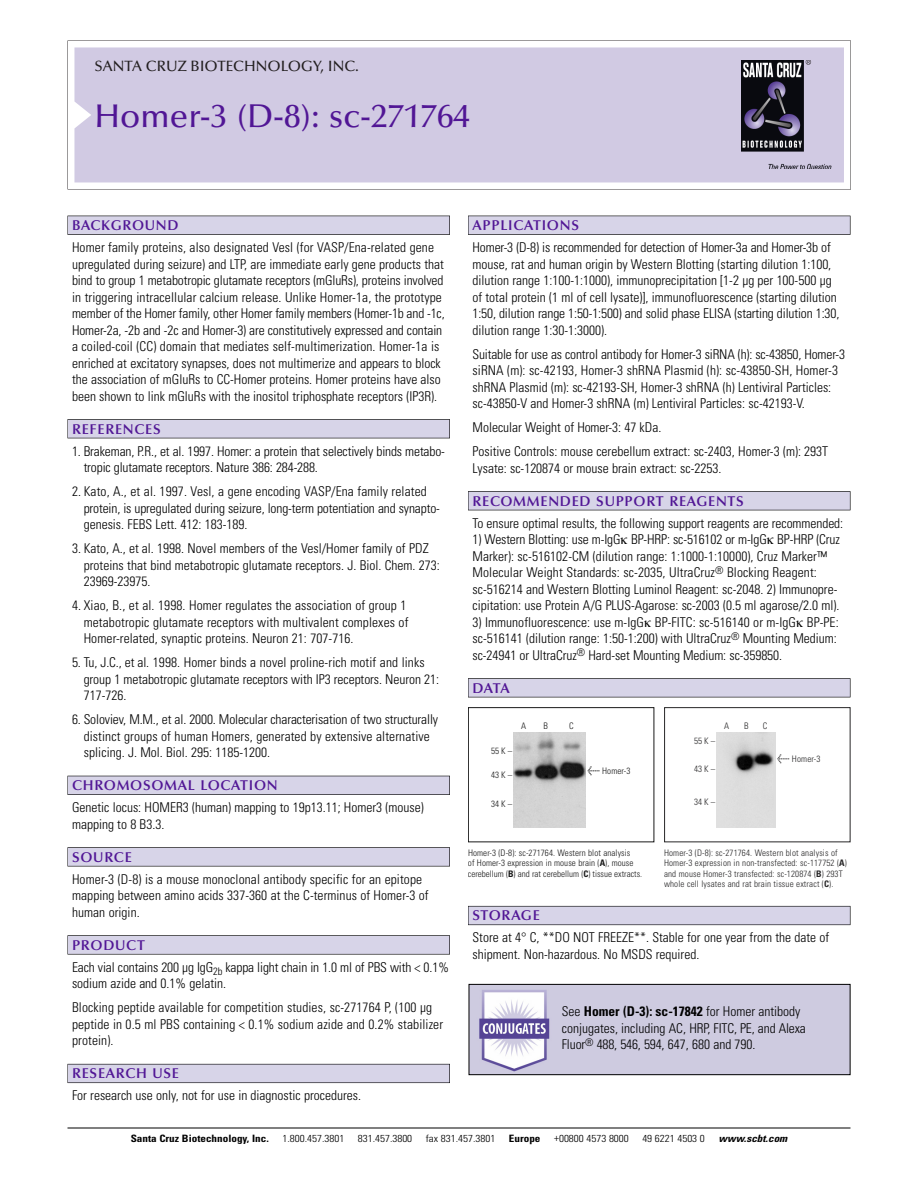
<style>
.page{position:relative;width:918px;height:1188px;background:#fff}
.page>*{position:absolute;margin:0;border:0;box-sizing:border-box;transform-origin:0 0}
.t1{font:500 33px "Optima";color:#511695}
.t2{font:500 15px "Optima";color:#231f20}
.t3{font:600 14.25px "Optima";letter-spacing:.05em;color:#511695}
.t4{font:300 condensed 13.5px/16.5px "Univers";color:#000}
.t5{font:300 condensed 10.2px "Univers";color:#000;scale:1.1 1}
.t6{font:700 condensed 10.2px "Univers";color:#000;scale:1.1 1}
.t7{font:italic 700 condensed 10.2px "Univers";color:#000;scale:1.1 1}
.t8{font:300 condensed 9px/10.5px "Univers";letter-spacing:.015em;color:#272627}
.t9{font:300 condensed 9px/10.5px "Univers";letter-spacing:.01em;color:#191919}
.s1{font-family:"Meta Plus";font-weight:400;font-stretch:normal;font-size:10.5px}
.s2{font-weight:700}
</style>
<div class="page">
<svg style="left:74px;top:41px;width:777px;height:148px"></svg>
<div style="left:74px;top:47px;width:770px;height:135px;background:#d1cae3"></div>
<img style="left:741px;top:60px;width:90px;height:108px">
<div style="left:68px;top:216px;width:382px;height:19px;background:#535256"></div>
<div style="left:68px;top:216px;width:381px;height:18px;background:#d7d4e8"></div>
<div style="left:68px;top:419px;width:382px;height:19px;background:#515155"></div>
<div style="left:68px;top:420px;width:381px;height:18px;background:#d7d4e8"></div>
<div style="left:68px;top:776px;width:382px;height:19px;background:#515057"></div>
<div style="left:68px;top:776px;width:381px;height:18px;background:#d7d4e8"></div>
<div style="left:68px;top:847px;width:382px;height:19px;background:#575659"></div>
<div style="left:68px;top:848px;width:381px;height:18px;background:#d7d4e8"></div>
<svg style="left:68px;top:935px;width:382px;height:20px"></svg>
<div style="left:68px;top:936px;width:381px;height:18px;background:#d7d4e8"></div>
<div style="left:68px;top:1064px;width:382px;height:19px;background:#64626c"></div>
<div style="left:68px;top:1064px;width:381px;height:18px;background:#d7d4e8"></div>
<div style="left:468px;top:216px;width:382px;height:19px;background:#535256"></div>
<div style="left:468px;top:216px;width:382px;height:18px;background:#d7d4e8"></div>
<div style="left:468px;top:491px;width:382px;height:19px;background:#515155"></div>
<div style="left:468px;top:492px;width:382px;height:18px;background:#d7d4e8"></div>
<div style="left:468px;top:678px;width:382px;height:19px;background:#545357"></div>
<div style="left:468px;top:679px;width:382px;height:18px;background:#d7d4e8"></div>
<div style="left:468px;top:906px;width:382px;height:19px;background:#686770"></div>
<div style="left:468px;top:907px;width:382px;height:18px;background:#d7d4e8"></div>
<hr style="left:68px;top:1128px;width:782px;height:1px;background:#000">
<div style="left:468px;top:707px;width:186px;height:135px;border:1px solid #191919"></div>
<img style="left:513px;top:733px;width:72px;height:95px">
<div style="left:664px;top:707px;width:186px;height:135px;border:1px solid #272627"></div>
<img style="left:716px;top:732px;width:59px;height:96px">
<img style="left:471px;top:986px;width:377px;height:87px">
<div style="left:469px;top:984px;width:381px;height:91px;border:1px solid #000"></div>
<p class="t2" style="left:94px;top:60px;width:266px">SANTA CRUZ BIOTECHNOLOGY, INC.</p>
<p class="t1" style="left:94px;top:102px;width:377px">Homer-3 (D-8): sc-271764</p>
<p class="t3" style="left:72px;top:219px;width:108px">BACKGROUND</p>
<p class="t4" style="left:72px;top:240px;width:374px">Homer family proteins, also designated Vesl (for VASP/Ena-related gene upregulated during seizure) and LTP, are immediate early gene products that bind to group 1 metabotropic glutamate receptors (mGluRs), proteins involved in triggering intracellular calcium release. Unlike Homer-1a, the prototype member of the Homer family, other Homer family members (Homer-1b and -1c, Homer-2a, -2b and -2c and Homer-3) are constitutively expressed and contain a coiled-coil (CC) domain that mediates self-multimerization. Homer-1a is enriched at excitatory synapses, does not multimerize and appears to block the association of mGluRs to CC-Homer proteins. Homer proteins have also been shown to link mGluRs with the inositol triphosphate receptors (IP3R).</p>
<p class="t3" style="left:72px;top:423px;width:90px">REFERENCES</p>
<p class="t4" style="left:84px;top:444px;width:363px;text-indent:-12px">1. Brakeman, P.R., et al. 1997. Homer: a protein that selectively binds metabo&shy;tropic glutamate receptors. Nature 386: 284-288.</p>
<p class="t4" style="left:84px;top:484px;width:358px;text-indent:-12px">2. Kato, A., et al. 1997. Vesl, a gene encoding VASP/Ena family related protein, is upregulated during seizure, long-term potentiation and synapto&shy;genesis. FEBS Lett. 412: 183-189.</p>
<p class="t4" style="left:84px;top:541px;width:358px;text-indent:-12px">3. Kato, A., et al. 1998. Novel members of the Vesl/Homer family of PDZ proteins that bind metabotropic glutamate receptors. J. Biol. Chem. 273:<br>23969-23975.</p>
<p class="t4" style="left:84px;top:598px;width:326px;text-indent:-12px">4. Xiao, B., et al. 1998. Homer regulates the association of group 1 metabotropic glutamate receptors with multivalent complexes of<br>Homer-related, synaptic proteins. Neuron 21: 707-716.</p>
<p class="t4" style="left:84px;top:655px;width:357px;text-indent:-12px">5. Tu, J.C., et al. 1998. Homer binds a novel proline-rich motif and links group 1 metabotropic glutamate receptors with IP3 receptors. Neuron 21:<br>717-726.</p>
<p class="t4" style="left:84px;top:712px;width:356px;text-indent:-12px">6. Soloviev, M.M., et al. 2000. Molecular characterisation of two structurally distinct groups of human Homers, generated by extensive alternative splicing. J. Mol. Biol. 295: 1185-1200.</p>
<p class="t3" style="left:72px;top:779px;width:207px">CHROMOSOMAL LOCATION</p>
<p class="t4" style="left:72px;top:801px;width:353px">Genetic locus: HOMER3 (human) mapping to 19p13.11; Homer3 (mouse) mapping to 8 B3.3.</p>
<p class="t3" style="left:72px;top:851px;width:61px">SOURCE</p>
<p class="t4" style="left:72px;top:872px;width:358px">Homer-3 (D-8) is a mouse monoclonal antibody specific for an epitope mapping between amino acids 337-360 at the C-terminus of Homer-3 of human origin.</p>
<p class="t3" style="left:72px;top:939px;width:74px">PRODUCT</p>
<p class="t4" style="left:72px;top:960px;width:379px">Each vial contains 200 µg IgG<sub>2b</sub> kappa light chain in 1.0 ml of PBS with &lt; 0.1% sodium azide and 0.1% gelatin.</p>
<p class="t4" style="left:72px;top:1001px;width:373px">Blocking peptide available for competition studies, sc-271764 P, (100 µg peptide in 0.5 ml PBS containing &lt; 0.1% sodium azide and 0.2% stabilizer protein).</p>
<p class="t3" style="left:72px;top:1068px;width:109px">RESEARCH USE</p>
<p class="t4" style="left:72px;top:1089px;width:291px">For research use only, not for use in diagnostic procedures.</p>
<p class="t3" style="left:473px;top:219px;width:108px">APPLICATIONS</p>
<p class="t4" style="left:473px;top:240px;width:368px">Homer-3 (D-8) is recommended for detection of Homer-3a and Homer-3b of mouse, rat and human origin by Western Blotting (starting dilution 1:100, dilution range 1:100-1:1000), immunoprecipitation [1-2 µg per 100-500 µg of total protein (1 ml of cell lysate)], immunofluorescence (starting dilution 1:50, dilution range 1:50-1:500) and solid phase ELISA (starting dilution 1:30, dilution range 1:30-1:3000).</p>
<p class="t4" style="left:473px;top:347px;width:374px">Suitable for use as control antibody for Homer-3 siRNA (h): sc-43850, Homer-3 siRNA (m): sc-42193, Homer-3 shRNA Plasmid (h): sc-43850-SH, Homer-3 shRNA Plasmid (m): sc-42193-SH, Homer-3 shRNA (h) Lentiviral Particles: sc-43850-V and Homer-3 shRNA (m) Lentiviral Particles: sc-42193-V.</p>
<p class="t4" style="left:473px;top:420px;width:190px">Molecular Weight of Homer-3: 47 kDa.</p>
<p class="t4" style="left:473px;top:444px;width:357px">Positive Controls: mouse cerebellum extract: sc-2403, Homer-3 (m): 293T<br>Lysate: sc-120874 or mouse brain extract: sc-2253.</p>
<p class="t3" style="left:473px;top:495px;width:273px">RECOMMENDED SUPPORT REAGENTS</p>
<p class="t4" style="left:473px;top:516px;width:372px">To ensure optimal results, the following support reagents are recommended:</p>
<p class="t4" style="left:473px;top:532px;width:369px">1) Western Blotting: use m-IgG BP-HRP: sc-516102 or m-IgG BP-HRP (Cruz Marker): sc-516102-CM (dilution range: 1:1000-1:10000), Cruz Marker™ Molecular Weight Standards: sc-2035, UltraCruz<sup>®</sup> Blocking Reagent: sc-516214 and Western Blotting Luminol Reagent: sc-2048. 2) Immunopre&shy;cipitation: use Protein A/G PLUS-Agarose: sc-2003 (0.5 ml agarose/2.0 ml).</p>
<p class="t4" style="left:473px;top:615px;width:368px">3) Immunofluorescence: use m-IgG BP-FITC: sc-516140 or m-IgG BP-PE: sc-516141 (dilution range: 1:50-1:200) with UltraCruz<sup>®</sup> Mounting Medium: sc-24941 or UltraCruz<sup>®</sup> Hard-set Mounting Medium: sc-359850.</p>
<p class="t3" style="left:473px;top:682px;width:39px">DATA</p>
<p class="t9" style="left:491px;top:747px;width:22px">55K–</p>
<p class="t9" style="left:491px;top:771px;width:22px">43K–</p>
<p class="t9" style="left:491px;top:799px;width:22px">34K–</p>
<p class="t9" style="left:521px;top:722px;width:7px">A</p>
<p class="t9" style="left:544px;top:722px;width:6px">B</p>
<p class="t9" style="left:569px;top:722px;width:6px">C</p>
<p class="t9" style="left:588px;top:767px;width:44px"><span class="s1">&lt;</span> Homer-3</p>
<p class="t9" style="left:468px;top:848px;width:176px">Homer-3 (D-8): sc-271764. Western blot analysis<br>of Homer-3 expression in mouse brain (<span class="s2">A</span>), mouse cerebellum (<span class="s2">B</span>) and rat cerebellum (<span class="s2">C</span>) tissue extracts.</p>
<p class="t8" style="left:694px;top:737px;width:22px">55K–</p>
<p class="t8" style="left:694px;top:764px;width:22px">43K–</p>
<p class="t8" style="left:694px;top:798px;width:22px">34K–</p>
<p class="t8" style="left:724px;top:722px;width:7px">A</p>
<p class="t8" style="left:744px;top:722px;width:6px">B</p>
<p class="t8" style="left:763px;top:722px;width:6px">C</p>
<p class="t8" style="left:777px;top:755px;width:45px"><span class="s1">&lt;</span> Homer-3</p>
<p class="t8" style="left:664px;top:848px;width:184px">Homer-3 (D-8): sc-271764. Western blot analysis of Homer-3 expression in non-transfected: sc-117752 (<span class="s2">A</span>) and mouse Homer-3 transfected: sc-120874 (<span class="s2">B</span>) 293T whole cell lysates and rat brain tissue extract (<span class="s2">C</span>).</p>
<p class="t3" style="left:473px;top:910px;width:69px">STORAGE</p>
<p class="t4" style="left:473px;top:931px;width:358px">Store at 4° C, **DO NOT FREEZE**. Stable for one year from the date of shipment. Non-hazardous. No MSDS required.</p>
<p class="t4" style="left:562px;top:1005px;width:246px">See <span class="s2">Homer (D-3): sc-17842</span> for Homer antibody conjugates, including AC, HRP, FITC, PE, and Alexa<br>Fluor<sup>®</sup> 488, 546, 594, 647, 680 and 790.</p>
<p class="t6" style="left:131px;top:1135px;width:127px">Santa Cruz Biotechnology, Inc.</p>
<p class="t5" style="left:282px;top:1135px;width:58px">1.800.457.3801</p>
<p class="t5" style="left:358px;top:1135px;width:51px">831.457.3800</p>
<p class="t5" style="left:426px;top:1135px;width:65px">fax 831.457.3801</p>
<p class="t6" style="left:509px;top:1135px;width:30px">Europe</p>
<p class="t5" style="left:554px;top:1135px;width:69px">+00800 4573 8000</p>
<p class="t5" style="left:642px;top:1135px;width:58px">49 6221 4503 0</p>
<p class="t7" style="left:719px;top:1135px;width:66px">www.scbt.com</p>
</div>
